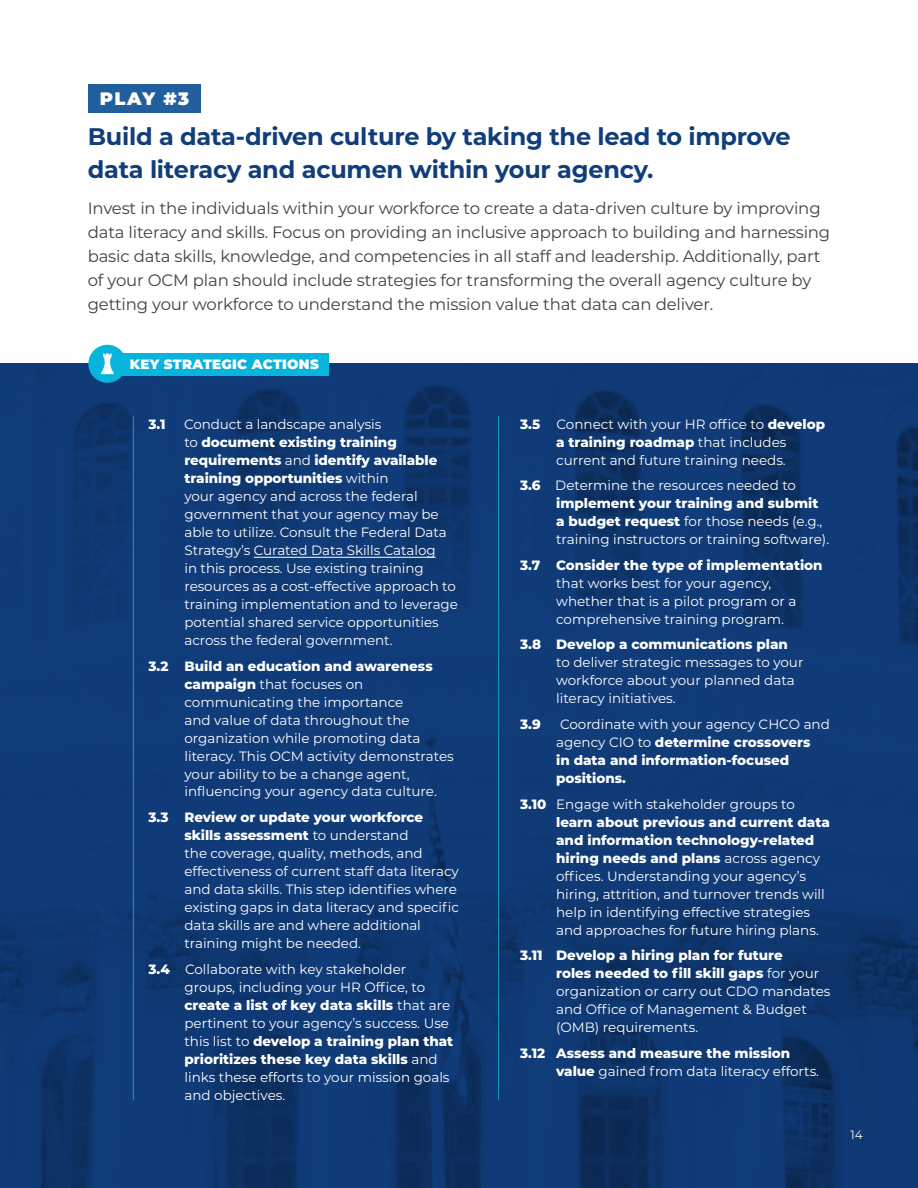
<style>
.page{position:relative;width:918px;height:1188px;background:#fff}
.page>*{position:absolute;margin:0;border:0;box-sizing:border-box;transform-origin:0 0}
.t1{font:700 24px/33px "Montserrat";letter-spacing:-.01em;color:#113d7b}
.t2{font:900 18px "Montserrat";color:#fff}
.t3{font:16.5px/24px "Montserrat";letter-spacing:-.01em;color:#414042}
.t4{font:13.5px/18px "Montserrat";color:#fff}
.t5{font:800 13.5px/18px "Montserrat";color:#fff}
.t6{font:900 13.5px "Montserrat";letter-spacing:.02em;color:#fff}
.t7{font:12px "Montserrat";color:#fff}
.s1{font-weight:800}
.s2{font-weight:400}
</style>
<div class="page">
<img style="left:0;top:364px;width:918px;height:824px">
<hr style="left:133px;top:416px;width:1px;height:684px;background:#129ebf">
<hr style="left:498px;top:416px;width:1px;height:684px;background:#129ebf">
<div style="left:119px;top:353px;width:209px;height:23px;background:#07b4db"></div>
<div style="left:88px;top:345px;width:38px;height:38px;background:#07b4db;border-radius:50%"></div>
<svg style="left:101px;top:353px;width:13px;height:21px"></svg>
<hr style="left:254px;top:557px;width:182px;height:1px;background:#fff">
<div style="left:88px;top:85px;width:112px;height:28px;background:#215e9e"></div>
<h2 class="t2" style="left:100px;top:85px;width:91px">PLAY #3</h2>
<h1 class="t1" style="left:88px;top:119px;width:704px">Build a data-driven culture by taking the lead to improve data literacy and acumen within your agency.</h1>
<p class="t3" style="left:88px;top:195px;width:744px">Invest in the individuals within your workforce to create a data-driven culture by improving data literacy and skills. Focus on providing an inclusive approach to building and harnessing basic data skills, knowledge, and competencies in all staff and leadership. Additionally, part of your OCM plan should include strategies for transforming the overall agency culture by getting your workforce to understand the mission value that data can deliver.</p>
<p class="t6" style="left:130px;top:354px;width:190px">KEY STRATEGIC ACTIONS</p>
<p class="t5" style="left:148px;top:414px;width:19px">3.1</p>
<p class="t4" style="left:184px;top:415px;width:275px">Conduct a landscape analysis<br>to <span class="s1">document existing training requirements</span> and <span class="s1">identify available training opportunities</span> within<br>your agency and across the federal government that your agency may be able to utilize. Consult the Federal Data Strategy’s Curated Data Skills Catalog<br>in this process. Use existing training resources as a cost-effective approach to training implementation and to leverage potential shared service opportunities across the federal government.</p>
<p class="t4" style="left:185px;top:656px;width:271px;text-indent:-36px"><span class="s1">3.2 Build an education and awareness campaign</span> that focuses on communicating the importance<br>and value of data throughout the organization while promoting data literacy. This OCM activity demonstrates your ability to be a change agent, influencing your agency data culture.</p>
<p class="t4" style="left:185px;top:808px;width:276px;text-indent:-36px"><span class="s1">3.3 Review or update your workforce skills assessment</span> to understand<br>the coverage, quality, methods, and effectiveness of current staff data literacy and data skills. This step identifies where existing gaps in data literacy and specific data skills are and where additional training might be needed.</p>
<p class="t4" style="left:185px;top:959px;width:270px;text-indent:-36px"><span class="s1">3.4</span> Collaborate with key stakeholder groups, including your HR Office, to <span class="s1">create a list of key data skills</span> that are pertinent to your agency’s success. Use this list to <span class="s1">develop a training plan that prioritizes these key data skills</span> and links these efforts to your mission goals and objectives.</p>
<p class="t4" style="left:520px;top:415px;width:307px;text-align:center"><span class="s1">3.5</span> Connect with your HR office to <span class="s1">develop a training roadmap</span> that includes<br>current and future training needs.</p>
<p class="t4" style="left:556px;top:476px;width:275px;text-indent:-36px"><span class="s1">3.6</span> Determine the resources needed to <span class="s1">implement your training and submit a budget request</span> for those needs (e.g., training instructors or training software).</p>
<p class="t5" style="left:520px;top:555px;width:304px">3.7 Consider the type of implementation</p>
<p class="t4" style="left:556px;top:574px;width:242px">that works best for your agency, whether that is a pilot program or a comprehensive training program.</p>
<p class="t5" style="left:520px;top:635px;width:269px">3.8 Develop a communications plan</p>
<p class="t4" style="left:556px;top:653px;width:249px">to deliver strategic messages to your workforce about your planned data literacy initiatives.</p>
<p class="t5" style="left:520px;top:715px;width:22px">3.9</p>
<p class="t5" style="left:556px;top:715px;width:275px"><span class="s2">Coordinate with your agency CHCO and agency CIO to</span> determine crossovers<br>in data and information-focused positions.</p>
<p class="t4" style="left:556px;top:794px;width:275px;text-indent:-36px"><span class="s1">3.10</span> Engage with stakeholder groups to <span class="s1">learn about previous and current data and information technology-related hiring needs and plans</span> across agency offices. Understanding your agency’s hiring, attrition, and turnover trends will help in identifying effective strategies and approaches for future hiring plans.</p>
<p class="t4" style="left:556px;top:946px;width:276px;text-indent:-36px"><span class="s1">3.11 Develop a hiring plan for future<br>roles needed to fill skill gaps</span> for your organization or carry out CDO mandates and Office of Management &amp; Budget (OMB) requirements.</p>
<p class="t5" style="left:556px;top:1043px;width:265px;text-indent:-36px">3.12 Assess and measure the mission value <span class="s2">gained from data literacy efforts.</span></p>
<p class="t7" style="left:851px;top:1127px;width:14px">14</p>
</div>
